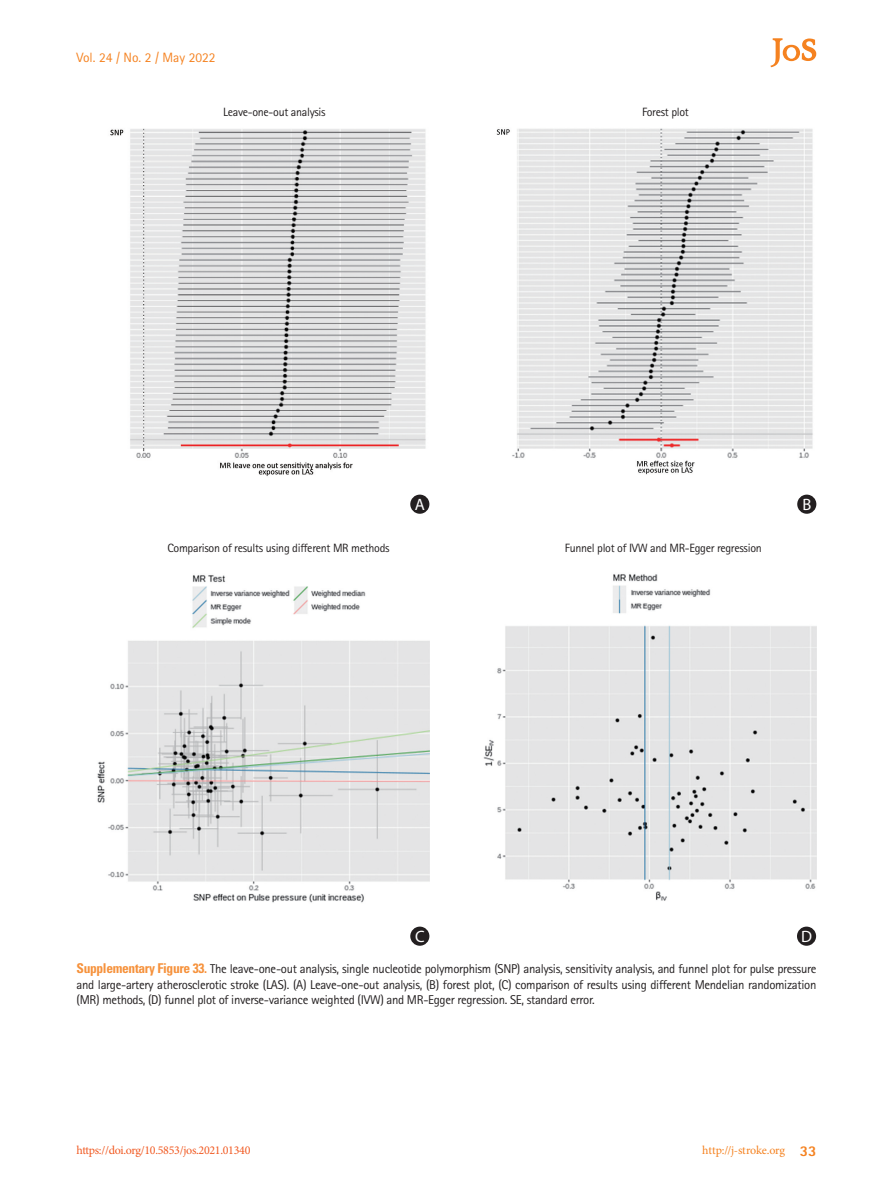
<style>
.page{position:relative;width:893px;height:1191px;background:#fff}
.page>*{position:absolute;margin:0;border:0;box-sizing:border-box;transform-origin:0 0}
.t1{font:16.5px "Myriad Pro";color:#fff}
.t2{font:13.5px "Rotis Sans Serif Std";color:#f58220}
.t3{font:12.75px/15.6px "Rotis Sans Serif Std";letter-spacing:-.025em;color:#231f20;text-align:justify}
.t4{font:12px "Rotis Sans Serif Std";letter-spacing:-.025em;color:#231f20}
.t5{font:12px "Minion Pro";letter-spacing:-.025em;color:#f15921}
.t6{font:12px "Minion Pro";letter-spacing:-.015em;color:#f58220}
.s1{font-family:"Univers LT Std";font-weight:700;font-stretch:condensed;font-size:13.5px;color:#f6923c}
.s2{font-family:"Rotis Sans Serif Std";font-weight:800;font-size:15px}
</style>
<div class="page">
<svg style="left:770px;top:38px;width:46px;height:29px"></svg>
<img style="left:483px;top:574px;width:333px;height:327px">
<img style="left:97px;top:575px;width:332px;height:328px">
<img style="left:496px;top:128px;width:317px;height:347px">
<img style="left:110px;top:128px;width:316px;height:348px">
<div style="left:410px;top:494px;width:19px;height:20px;background:#231f20;border-radius:50%"></div>
<div style="left:797px;top:494px;width:19px;height:20px;background:#231f20;border-radius:50%"></div>
<div style="left:410px;top:926px;width:19px;height:19px;background:#231f20;border-radius:50%"></div>
<div style="left:797px;top:926px;width:19px;height:19px;background:#231f20;border-radius:50%"></div>
<p class="t2" style="left:77px;top:50px;width:140px">Vol. 24 / No. 2 / May 2022</p>
<p class="t4" style="left:223px;top:105px;width:104px">Leave-one-out analysis</p>
<p class="t4" style="left:642px;top:105px;width:48px">Forest plot</p>
<p class="t1" style="left:415px;top:494px;width:11px">a</p>
<p class="t1" style="left:802px;top:494px;width:10px">b</p>
<p class="t4" style="left:167px;top:541px;width:224px">Comparison of results using different MR methods</p>
<p class="t4" style="left:565px;top:541px;width:198px">Funnel plot of IVW and MR-Egger regression</p>
<p class="t1" style="left:415px;top:925px;width:11px">c</p>
<p class="t1" style="left:801px;top:925px;width:12px">d</p>
<p class="t3" style="left:77px;top:960px;width:741px"><span class="s1">Supplementary Figure 33.</span> The leave-one-out analysis, single nucleotide polymorphism (SNP) analysis, sensitivity analysis, and funnel plot for pulse pressure and large-artery atherosclerotic stroke (LAS). (A) Leave-one-out analysis, (B) forest plot, (C) comparison of results using different Mendelian randomization (MR) methods, (D) funnel plot of inverse-variance weighted (IVW) and MR-Egger regression. SE, standard error.</p>
<p class="t5" style="left:77px;top:1142px;width:175px">https://doi.org/10.5853/jos.2021.01340</p>
<p class="t6" style="left:702px;top:1142px;width:116px">http://j-stroke.org <span class="s2">33</span></p>
</div>
